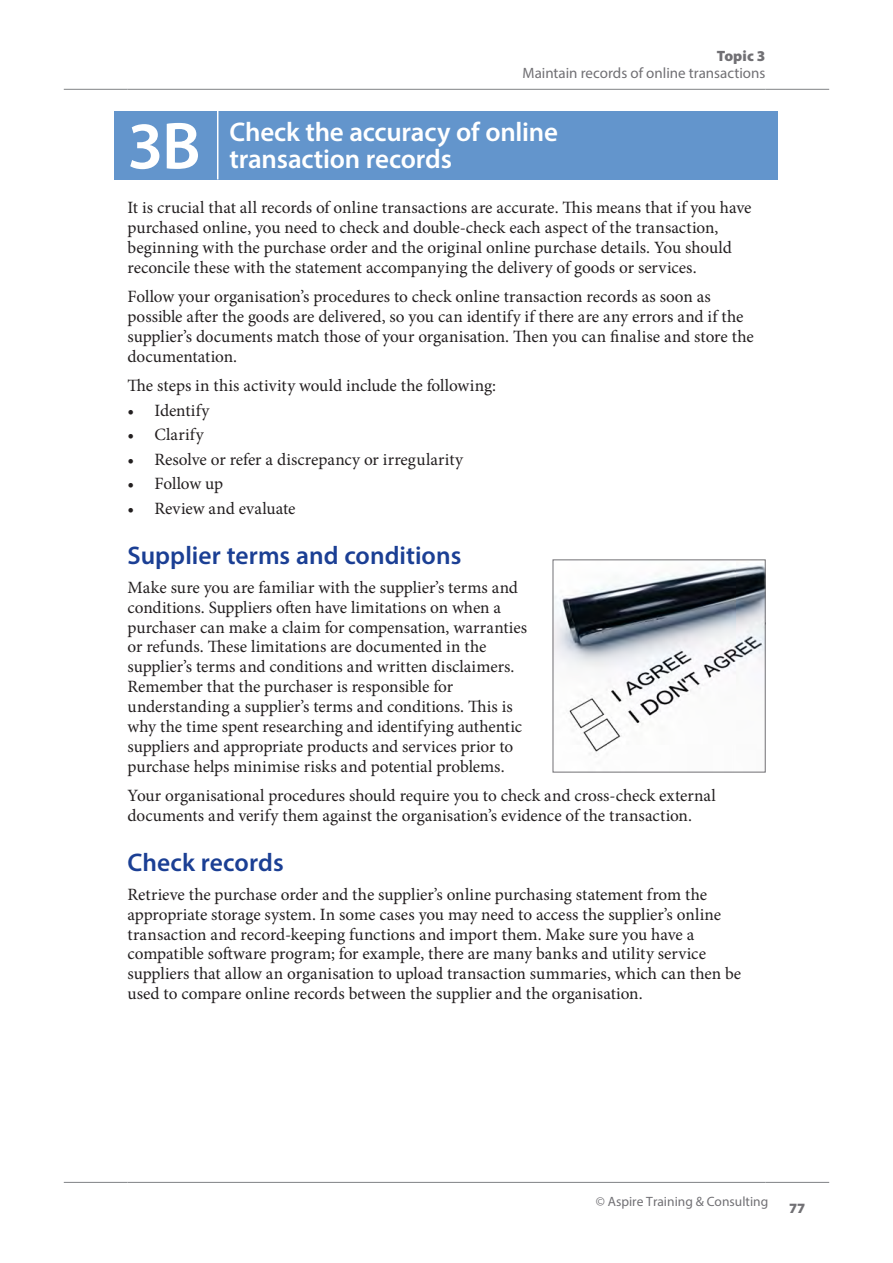
<style>
.page{position:relative;width:893px;height:1263px;background:#fff}
.page>*{position:absolute;margin:0;border:0;box-sizing:border-box;transform-origin:0 0}
.H1-hang{font:600 67.05px "Myriad Pro";color:#fff}
.H1-hang-2{font:600 27px/27px "Myriad Pro";letter-spacing:-.01em;color:#fff}
.H2{font:600 25.5px "Myriad Pro";color:#1b3f94}
.t1{font:17.25px/19.8px "Minion Pro";color:#231f20}
.t2{font:15px "Myriad Pro";color:#717074}
.t3{font:900 15px "Myriad Pro";letter-spacing:.005em;color:#717074}
.t4{font:900 14.25px "Myriad Pro";color:#717074}
.t5{font:13.5px "Myriad Pro";color:#717074}
</style>
<div class="page">
<hr style="left:64px;top:1182px;width:64px;height:1px;background:#808285">
<hr style="left:128px;top:1182px;width:637px;height:1px;background:#808285">
<hr style="left:765px;top:1182px;width:64px;height:1px;background:#808285">
<hr style="left:64px;top:89px;width:64px;height:1px;background:#808285">
<hr style="left:128px;top:89px;width:637px;height:1px;background:#808285">
<hr style="left:765px;top:89px;width:64px;height:1px;background:#808285">
<img style="left:555px;top:563px;width:208px;height:192px">
<div style="left:115px;top:111px;width:663px;height:68px;background:#6395cc"></div>
<hr style="left:217px;top:111px;width:1px;height:68px;background:#fff">
<p class="t3" style="left:717px;top:47px;width:50px">Topic 3</p>
<p class="t2" style="left:523px;top:63px;width:244px">Maintain records of online transactions</p>
<h2 class="H1-hang" style="left:128px;top:103px;width:75px">3B</h2>
<h2 class="H1-hang-2" style="left:230px;top:118px;width:330px">Check the accuracy of online transaction records</h2>
<p class="t1" style="left:128px;top:198px;width:625px">It is crucial that all records of online transactions are accurate. This means that if you have purchased online, you need to check and double-check each aspect of the transaction, beginning with the purchase order and the original online purchase details. You should reconcile these with the statement accompanying the delivery of goods or services.</p>
<p class="t1" style="left:128px;top:287px;width:628px">Follow your organisation’s procedures to check online transaction records as soon as possible after the goods are delivered, so you can identify if there are any errors and if the supplier’s documents match those of your organisation. Then you can finalise and store the documentation.</p>
<p class="t1" style="left:128px;top:376px;width:370px">The steps in this activity would include the following:</p>
<p class="t1" style="left:128px;top:400px;width:83px">• Identify</p>
<p class="t1" style="left:128px;top:425px;width:78px">• Clarify</p>
<p class="t1" style="left:128px;top:449px;width:337px">• Resolve or refer a discrepancy or irregularity</p>
<p class="t1" style="left:128px;top:474px;width:97px">• Follow up</p>
<p class="t1" style="left:128px;top:498px;width:170px">• Review and evaluate</p>
<h3 class="H2" style="left:128px;top:539px;width:335px">Supplier terms and conditions</h3>
<p class="t1" style="left:128px;top:577px;width:401px">Make sure you are familiar with the supplier’s terms and conditions. Suppliers often have limitations on when a purchaser can make a claim for compensation, warranties or refunds. These limitations are documented in the supplier’s terms and conditions and written disclaimers.<br>Remember that the purchaser is responsible for understanding a supplier’s terms and conditions. This is why the time spent researching and identifying authentic suppliers and appropriate products and services prior to purchase helps minimise risks and potential problems.</p>
<p class="t1" style="left:128px;top:785px;width:590px">Your organisational procedures should require you to check and cross-check external documents and verify them against the organisation’s evidence of the transaction.</p>
<h3 class="H2" style="left:128px;top:846px;width:158px">Check records</h3>
<p class="t1" style="left:128px;top:884px;width:615px">Retrieve the purchase order and the supplier’s online purchasing statement from the appropriate storage system. In some cases you may need to access the supplier’s online transaction and record-keeping functions and import them. Make sure you have a compatible software program; for example, there are many banks and utility service suppliers that allow an organisation to upload transaction summaries, which can then be used to compare online records between the supplier and the organisation.</p>
<p class="t5" style="left:596px;top:1193px;width:174px">© Aspire Training &amp; Consulting</p>
<p class="t4" style="left:789px;top:1200px;width:18px">77</p>
</div>
